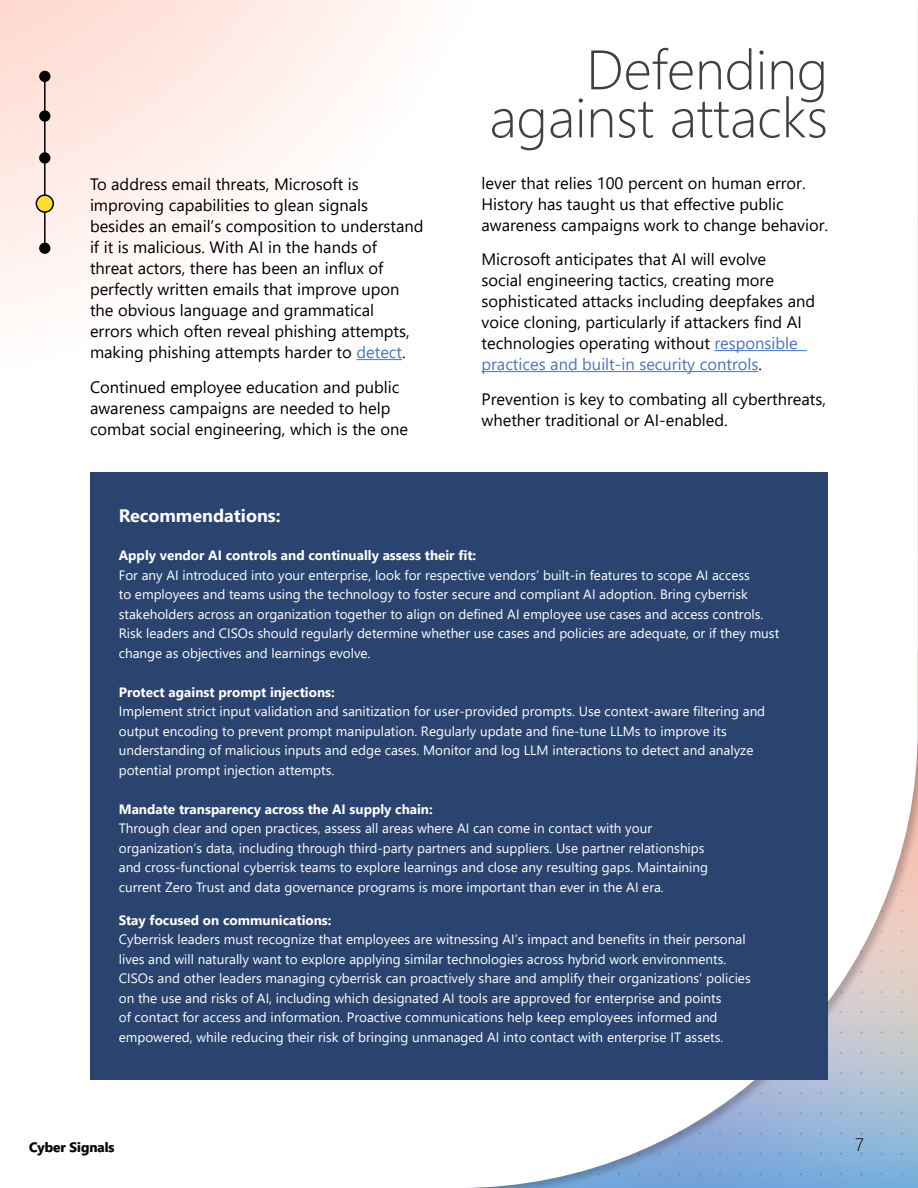
<style>
.page{position:relative;width:918px;height:1188px;background:#fff}
.page>*{position:absolute;margin:0;border:0;box-sizing:border-box;transform-origin:0 0}
.t1{font:300 55.5px/48px "Segoe UI";color:#404041;text-align:right}
.t2{font:700 18px "Segoe UI";color:#fff}
.t3{font:300 18px "Segoe UI";color:#000}
.t4{font:16.5px/21px "Segoe UI";color:#000}
.t5{font:13.5px/19.5px "Segoe UI";color:#fff}
.t6{font:700 13.5px "Segoe UI";color:#fff}
.t7{font:700 13.5px "Segoe UI";color:#000}
.s1{color:#4477c6}
</style>
<div class="page">
<svg style="left:466px;top:6px;width:452px;height:1182px"></svg>
<img style="left:0;top:0;width:536px;height:382px">
<div style="left:90px;top:472px;width:738px;height:608px;background:#2a446f"></div>
<hr style="left:714px;top:350px;width:93px;height:1px;background:#4477c6">
<hr style="left:356px;top:359px;width:46px;height:1px;background:#4477c6">
<hr style="left:482px;top:371px;width:276px;height:1px;background:#4477c6">
<hr style="left:44px;top:79px;width:2px;height:169px;background:#000">
<div style="left:39px;top:243px;width:11px;height:11px;background:#000;border-radius:50%"></div>
<div style="left:39px;top:71px;width:11px;height:11px;background:#000;border-radius:50%"></div>
<div style="left:39px;top:110px;width:11px;height:12px;background:#000;border-radius:50%"></div>
<svg style="left:36px;top:194px;width:18px;height:19px"></svg>
<div style="left:39px;top:152px;width:11px;height:12px;background:#000;border-radius:50%"></div>
<p class="t4" style="left:90px;top:172px;width:335px">To address email threats, Microsoft is improving capabilities to glean signals besides an email’s composition to understand if it is malicious. With AI in the hands of threat actors, there has been an influx of perfectly written emails that improve upon the obvious language and grammatical<br>errors which often reveal phishing attempts, making phishing attempts harder to <span class="s1">detect</span>.</p>
<p class="t4" style="left:90px;top:375px;width:320px">Continued employee education and public awareness campaigns are needed to help combat social engineering, which is the one</p>
<h1 class="t1" style="left:489px;top:40px;width:340px">Defending against attacks</h1>
<p class="t4" style="left:481px;top:171px;width:348px">lever that relies 100 percent on human error.<br>History has taught us that effective public awareness campaigns work to change behavior.</p>
<p class="t4" style="left:481px;top:247px;width:335px">Microsoft anticipates that AI will evolve<br>social engineering tactics, creating more sophisticated attacks including deepfakes and voice cloning, particularly if attackers find AI technologies operating without <span class="s1">responsible practices and built-in security controls</span>.</p>
<p class="t4" style="left:481px;top:387px;width:346px">Prevention is key to combating all cyberthreats, whether traditional or AI-enabled.</p>
<h2 class="t2" style="left:119px;top:498px;width:163px">Recommendations:</h2>
<p class="t6" style="left:119px;top:543px;width:359px">Apply vendor AI controls and continually assess their fit:</p>
<p class="t5" style="left:119px;top:564px;width:662px">For any AI introduced into your enterprise, look for respective vendors’ built-in features to scope AI access<br>to employees and teams using the technology to foster secure and compliant AI adoption. Bring cyberrisk stakeholders across an organization together to align on defined AI employee use cases and access controls.<br>Risk leaders and CISOs should regularly determine whether use cases and policies are adequate, or if they must change as objectives and learnings evolve.</p>
<p class="t6" style="left:119px;top:679px;width:218px">Protect against prompt injections:</p>
<p class="t5" style="left:119px;top:700px;width:648px">Implement strict input validation and sanitization for user-provided prompts. Use context-aware filtering and output encoding to prevent prompt manipulation. Regularly update and fine-tune LLMs to improve its understanding of malicious inputs and edge cases. Monitor and log LLM interactions to detect and analyze potential prompt injection attempts.</p>
<p class="t6" style="left:119px;top:796px;width:315px">Mandate transparency across the AI supply chain:</p>
<p class="t5" style="left:119px;top:817px;width:591px">Through clear and open practices, assess all areas where AI can come in contact with your organization’s data, including through third-party partners and suppliers. Use partner relationships and cross-functional cyberrisk teams to explore learnings and close any resulting gaps. Maintaining current Zero Trust and data governance programs is more important than ever in the AI era.</p>
<p class="t6" style="left:119px;top:907px;width:214px">Stay focused on communications:</p>
<p class="t5" style="left:119px;top:928px;width:633px">Cyberrisk leaders must recognize that employees are witnessing AI’s impact and benefits in their personal lives and will naturally want to explore applying similar technologies across hybrid work environments.<br>CISOs and other leaders managing cyberrisk can proactively share and amplify their organizations’ policies on the use and risks of AI, including which designated AI tools are approved for enterprise and points<br>of contact for access and information. Proactive communications help keep employees informed and empowered, while reducing their risk of bringing unmanaged AI into contact with enterprise IT assets.</p>
<p class="t7" style="left:29px;top:1135px;width:87px">Cyber Signals</p>
<h2 class="t3" style="left:855px;top:1128px;width:10px">7</h2>
</div>
